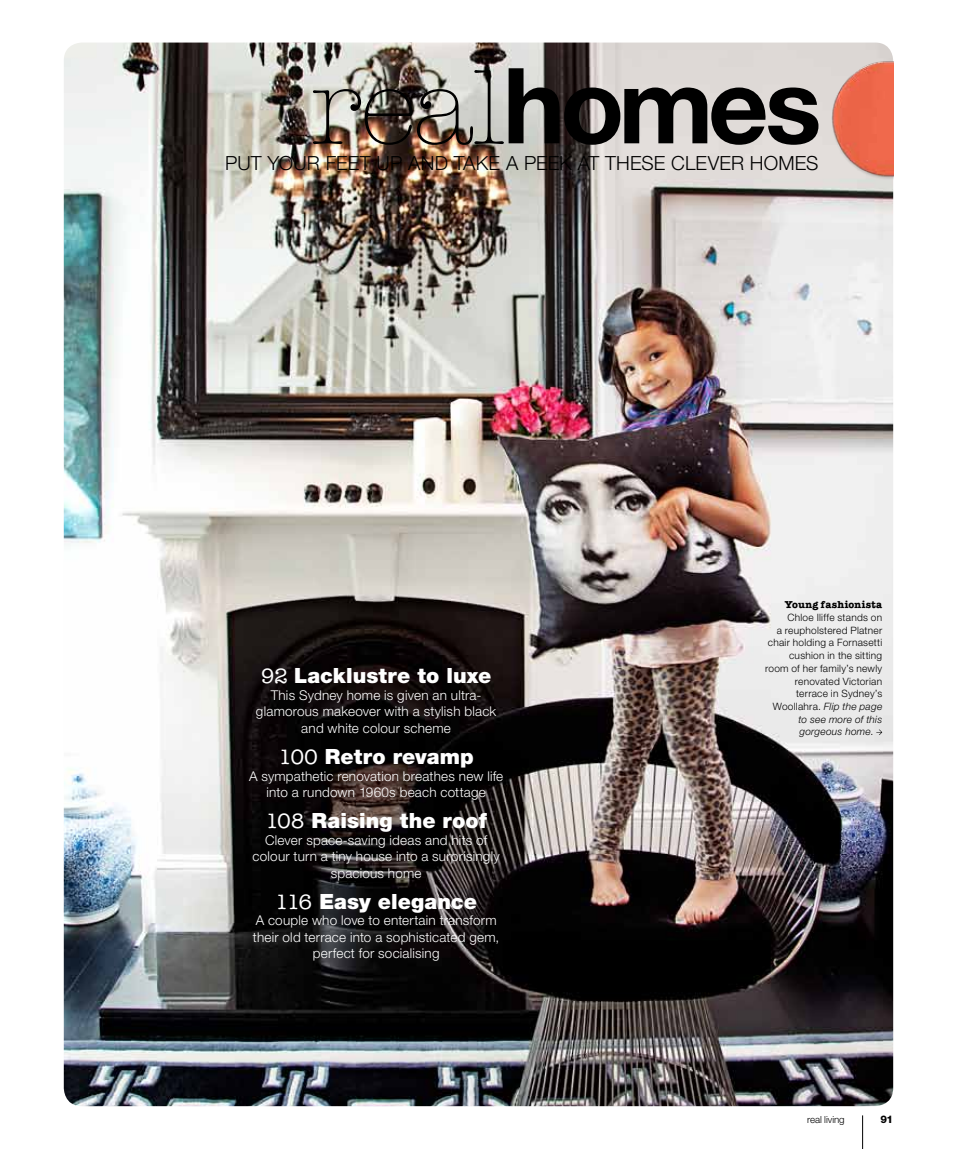
<style>
.page{position:relative;width:957px;height:1149px;background:#fff}
.page>*{position:absolute;margin:0;border:0;box-sizing:border-box;transform-origin:0 0}
.t1{font:700 105px "Helvetica Neue";color:#000}
.t2{font:900 21px "Helvetica Neue";letter-spacing:.005em;color:#fff}
.t3{font:300 19.5px "Helvetica Neue";letter-spacing:.01em;color:#000}
.t4{font:300 13.5px/16.5px "Helvetica Neue";letter-spacing:.015em;color:#fff;text-align:center}
.t5{font:800 10.5px "Helvetica Neue";color:#000}
.t6{font:300 10.2px "Helvetica Neue";letter-spacing:.025em;color:#000}
.t7{font:italic 300 10.2px "Helvetica Neue";letter-spacing:.02em;color:#000}
.t8{font:700 10.2px "American Typewriter";letter-spacing:.025em;color:#000}
.t9{font:300 9.75px "Helvetica Neue";color:#000}
.s1{font-family:"American Typewriter";font-weight:300}
.s2{font-family:"American Typewriter";font-weight:500}
.s3{font-style:normal}
</style>
<div class="page">
<img style="left:64px;top:43px;width:829px;height:1062px">
<img style="left:825px;top:58px;width:68px;height:125px">
<svg style="left:876px;top:729px;width:6px;height:5px"></svg>
<hr style="left:862px;top:1114px;width:1px;height:34px;background:#000">
<h1 class="t1" style="left:310px;top:41px;width:513px"><span class="s1">real</span>homes</h1>
<h3 class="t3" style="left:225px;top:151px;width:592px">put your feet up and take a peek at these clever homes</h3>
<h2 class="t2" style="left:261px;top:663px;width:232px"><span class="s2">92</span> Lacklustre to luxe</h2>
<p class="t4" style="left:256px;top:686px;width:242px">This Sydney home is given an ultra&shy;glamorous makeover with a stylish black and white colour scheme</p>
<h2 class="t2" style="left:278px;top:743px;width:197px"><span class="s2">100</span> Retro revamp</h2>
<p class="t4" style="left:249px;top:767px;width:256px">A sympathetic renovation breathes new life into a rundown 1960s beach cottage</p>
<h2 class="t2" style="left:265px;top:807px;width:223px"><span class="s2">108</span> Raising the roof</h2>
<p class="t4" style="left:253px;top:831px;width:248px">Clever space-saving ideas and hits of colour turn a tiny house into a surprisingly spacious home</p>
<h2 class="t2" style="left:275px;top:888px;width:203px"><span class="s2">116</span> Easy elegance</h2>
<p class="t4" style="left:253px;top:911px;width:248px">A couple who love to entertain transform their old terrace into a sophisticated gem, perfect for socialising</p>
<p class="t8" style="left:784px;top:598px;width:99px">Young fashionista</p>
<p class="t6" style="left:787px;top:611px;width:96px">Chloe Iliffe stands on</p>
<p class="t6" style="left:776px;top:623px;width:107px">a reupholstered Platner</p>
<p class="t6" style="left:768px;top:636px;width:116px">chair holding a Fornasetti</p>
<p class="t6" style="left:789px;top:649px;width:95px">cushion in the sitting</p>
<p class="t6" style="left:765px;top:662px;width:119px">room of her family’s newly</p>
<p class="t6" style="left:795px;top:674px;width:89px">renovated Victorian</p>
<p class="t6" style="left:796px;top:687px;width:87px">terrace in Sydney’s</p>
<p class="t7" style="left:773px;top:700px;width:111px"><span class="s3">Woollahra.</span> Flip the page</p>
<p class="t7" style="left:798px;top:713px;width:85px">to see more of this</p>
<p class="t7" style="left:799px;top:725px;width:75px">gorgeous home<span class="s3">.</span></p>
<p class="t9" style="left:807px;top:1113px;width:39px">real living</p>
<p class="t5" style="left:880px;top:1112px;width:14px">91</p>
</div>
